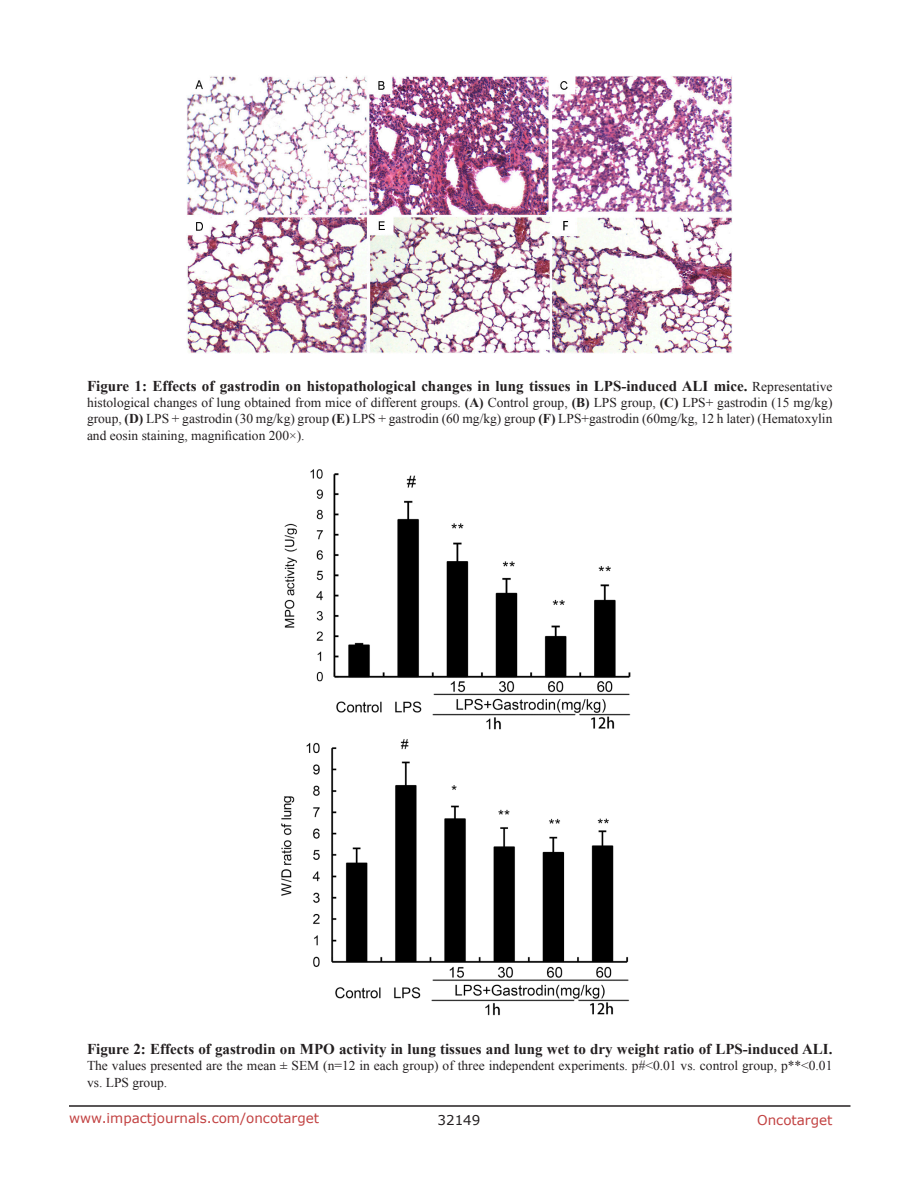
<style>
.page{position:relative;width:918px;height:1188px;background:#fff}
.page>*{position:absolute;margin:0;border:0;box-sizing:border-box;transform-origin:0 0}
.figuretext{font:700 15px "Times New Roman";color:#231f20}
.figuretext-2{font:13.5px/16.2px "Times New Roman";color:#231f20}
.t1{font:13.5px "Verdana";color:#c24141}
.t2{font:13.5px "Verdana";color:#231f20}
.s1{font-weight:400;font-size:13.5px}
.s2{font-weight:700}
</style>
<div class="page">
<hr style="left:69px;top:1105px;width:781px;height:2px;background:#231f20">
<img style="left:281px;top:469px;width:350px;height:547px">
<img style="left:187px;top:76px;width:545px;height:277px">
<p class="figuretext" style="left:87px;top:375px;width:747px">Figure 1: Effects of gastrodin on histopathological changes in lung tissues in LPS-induced ALI mice. <span class="s1">Representative</span></p>
<p class="figuretext-2" style="left:87px;top:394px;width:747px;text-align:justify">histological changes of lung obtained from mice of different groups. <span class="s2">(A)</span> Control group, <span class="s2">(B)</span> LPS group, <span class="s2">(C)</span> LPS+ gastrodin (15 mg/kg) group, <span class="s2">(D)</span> LPS + gastrodin (30 mg/kg) group <span class="s2">(E)</span> LPS + gastrodin (60 mg/kg) group <span class="s2">(F)</span> LPS+gastrodin (60mg/kg, 12 h later) (Hematoxylin and eosin staining, magnification 200×).</p>
<p class="figuretext" style="left:87px;top:1038px;width:747px">Figure 2: Effects of gastrodin on MPO activity in lung tissues and lung wet to dry weight ratio of LPS-induced ALI.</p>
<p class="figuretext-2" style="left:87px;top:1057px;width:747px">The values presented are the mean ± SEM (n=12 in each group) of three independent experiments. p#&lt;0.01 vs. control group, p**&lt;0.01 vs. LPS group.</p>
<p class="t1" style="left:69px;top:1109px;width:252px">www.impactjournals.com/oncotarget</p>
<p class="t2" style="left:438px;top:1111px;width:44px">32149</p>
<p class="t1" style="left:757px;top:1111px;width:77px">Oncotarget</p>
</div>
